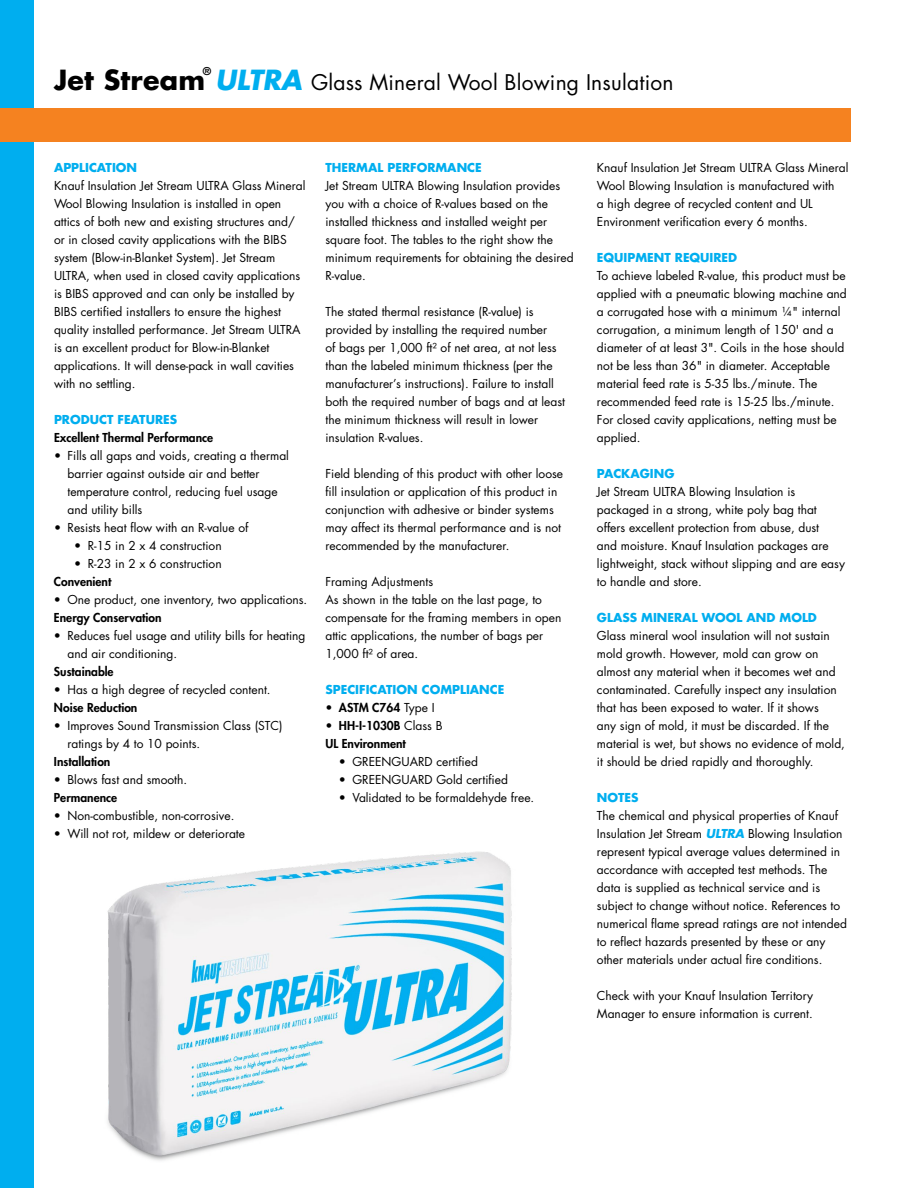
<style>
.page{position:relative;width:918px;height:1188px;background:#fff}
.page>*{position:absolute;margin:0;border:0;box-sizing:border-box;transform-origin:0 0}
.t1{font:700 27px "Futura Std";letter-spacing:.01em;color:#000}
.t2{font:21px "Futura Std";letter-spacing:.01em;color:#000}
.t3{font:12px/18px "Futura Std";color:#000}
.t4{font:800 12px/18px "Futura Std";color:#000}
.t5{font:700 12px "Futura Std";color:#00aeef}
.t6{font:700 10.5px "Futura Std";color:#000}
.s1{font-weight:700;font-style:italic;font-size:27px;color:#00aeef}
.s2{font-weight:400}
.s3{font-weight:700;font-style:italic;color:#00aeef}
</style>
<div class="page">
<div style="left:0;top:0;width:34px;height:1188px;background:#00aeef"></div>
<div style="left:0;top:108px;width:850px;height:34px;background:#f58220"></div>
<img style="left:107px;top:851px;width:405px;height:310px">
<h1 class="t1" style="left:54px;top:62px;width:153px">Jet Stream</h1>
<p class="t6" style="left:203px;top:64px;width:10px">®</p>
<h2 class="t2" style="left:215px;top:69px;width:460px"><span class="s1">ULTRA</span> Glass Mineral Wool Blowing Insulation</h2>
<p class="t5" style="left:54px;top:159px;width:85px">APPLICATION</p>
<p class="t3" style="left:54px;top:177px;width:253px">Knauf Insulation Jet Stream ULTRA Glass Mineral Wool Blowing Insulation is installed in open attics of both new and existing structures and/ or in closed cavity applications with the BIBS system (Blow-in-Blanket System). Jet Stream ULTRA, when used in closed cavity applications is BIBS approved and can only be installed by BIBS certified installers to ensure the highest quality installed performance. Jet Stream ULTRA is an excellent product for Blow-in-Blanket applications. It will dense-pack in wall cavities with no settling.</p>
<p class="t5" style="left:54px;top:411px;width:125px">PRODUCT FEATURES</p>
<p class="t4" style="left:54px;top:428px;width:161px">Excellent Thermal Performance</p>
<p class="t3" style="left:68px;top:447px;width:223px;text-indent:-14px">• Fills all gaps and voids, creating a thermal barrier against outside air and better temperature control, reducing fuel usage and utility bills</p>
<p class="t3" style="left:54px;top:519px;width:196px">• Resists heat flow with an R-value of</p>
<p class="t3" style="left:74px;top:537px;width:149px">• R-15 in 2 x 4 construction</p>
<p class="t3" style="left:74px;top:555px;width:149px">• R-23 in 2 x 6 construction</p>
<p class="t4" style="left:54px;top:572px;width:59px">Convenient</p>
<p class="t3" style="left:54px;top:591px;width:255px">• One product, one inventory, two applications.</p>
<p class="t4" style="left:54px;top:608px;width:109px">Energy Conservation</p>
<p class="t3" style="left:67px;top:627px;width:240px;text-indent:-14px">• Reduces fuel usage and utility bills for heating and air conditioning.</p>
<p class="t4" style="left:54px;top:662px;width:61px">Sustainable</p>
<p class="t3" style="left:54px;top:681px;width:218px">• Has a high degree of recycled content.</p>
<p class="t4" style="left:54px;top:698px;width:85px">Noise Reduction</p>
<p class="t3" style="left:67px;top:717px;width:217px;text-indent:-14px">• Improves Sound Transmission Class (STC) ratings by 4 to 10 points.</p>
<p class="t4" style="left:54px;top:752px;width:58px">Installation</p>
<p class="t3" style="left:54px;top:771px;width:135px">• Blows fast and smooth.</p>
<p class="t4" style="left:54px;top:788px;width:65px">Permanence</p>
<p class="t3" style="left:54px;top:807px;width:182px">• Non-combustible, non-corrosive.</p>
<p class="t3" style="left:54px;top:825px;width:193px">• Will not rot, mildew or deteriorate</p>
<p class="t5" style="left:325px;top:159px;width:158px">THERMAL PERFORMANCE</p>
<p class="t3" style="left:325px;top:177px;width:250px">Jet Stream ULTRA Blowing Insulation provides you with a choice of R-values based on the installed thickness and installed weight per square foot. The tables to the right show the minimum requirements for obtaining the desired R-value.</p>
<p class="t3" style="left:325px;top:303px;width:241px">The stated thermal resistance (R-value) is provided by installing the required number<br>of bags per 1,000 ft² of net area, at not less than the labeled minimum thickness (per the manufacturer’s instructions). Failure to install both the required number of bags and at least the minimum thickness will result in lower insulation R-values.</p>
<p class="t3" style="left:325px;top:465px;width:239px">Field blending of this product with other loose fill insulation or application of this product in conjunction with adhesive or binder systems may affect its thermal performance and is not recommended by the manufacturer.</p>
<p class="t3" style="left:325px;top:573px;width:237px">Framing Adjustments<br>As shown in the table on the last page, to compensate for the framing members in open attic applications, the number of bags per<br>1,000 ft² of area.</p>
<p class="t5" style="left:325px;top:681px;width:180px">SPECIFICATION COMPLIANCE</p>
<p class="t4" style="left:325px;top:698px;width:111px"><span class="s2">•</span> ASTM C764 <span class="s2">Type I</span></p>
<p class="t4" style="left:325px;top:716px;width:119px"><span class="s2">•</span> HH-I-1030B <span class="s2">Class B<br></span>UL Environment</p>
<p class="t3" style="left:339px;top:753px;width:141px">• GREENGUARD certified</p>
<p class="t3" style="left:339px;top:771px;width:170px">• GREENGUARD Gold certified</p>
<p class="t3" style="left:339px;top:789px;width:197px">• Validated to be formaldehyde free.</p>
<p class="t3" style="left:597px;top:159px;width:253px">Knauf Insulation Jet Stream ULTRA Glass Mineral Wool Blowing Insulation is manufactured with<br>a high degree of recycled content and UL Environment verification every 6 months.</p>
<p class="t5" style="left:597px;top:249px;width:142px">EQUIPMENT REQUIRED</p>
<p class="t3" style="left:597px;top:267px;width:251px">To achieve labeled R-value, this product must be applied with a pneumatic blowing machine and a corrugated hose with a minimum ¼" internal corrugation, a minimum length of 150' and a diameter of at least 3". Coils in the hose should not be less than 36" in diameter. Acceptable material feed rate is 5-35 lbs./minute. The recommended feed rate is 15-25 lbs./minute.<br>For closed cavity applications, netting must be applied.</p>
<p class="t5" style="left:597px;top:465px;width:79px">PACKAGING</p>
<p class="t3" style="left:597px;top:483px;width:249px">Jet Stream ULTRA Blowing Insulation is packaged in a strong, white poly bag that offers excellent protection from abuse, dust<br>and moisture. Knauf Insulation packages are lightweight, stack without slipping and are easy to handle and store.</p>
<p class="t5" style="left:597px;top:609px;width:221px">GLASS MINERAL WOOL AND MOLD</p>
<p class="t3" style="left:597px;top:627px;width:249px">Glass mineral wool insulation will not sustain mold growth. However, mold can grow on almost any material when it becomes wet and contaminated. Carefully inspect any insulation that has been exposed to water. If it shows<br>any sign of mold, it must be discarded. If the material is wet, but shows no evidence of mold, it should be dried rapidly and thoroughly.</p>
<p class="t5" style="left:597px;top:789px;width:43px">NOTES</p>
<p class="t3" style="left:597px;top:807px;width:251px">The chemical and physical properties of Knauf Insulation Jet Stream <span class="s3">ULTRA</span> Blowing Insulation represent typical average values determined in accordance with accepted test methods. The data is supplied as technical service and is subject to change without notice. References to numerical flame spread ratings are not intended to reflect hazards presented by these or any other materials under actual fire conditions.</p>
<p class="t3" style="left:597px;top:987px;width:218px">Check with your Knauf Insulation Territory<br>Manager to ensure information is current.</p>
</div>
